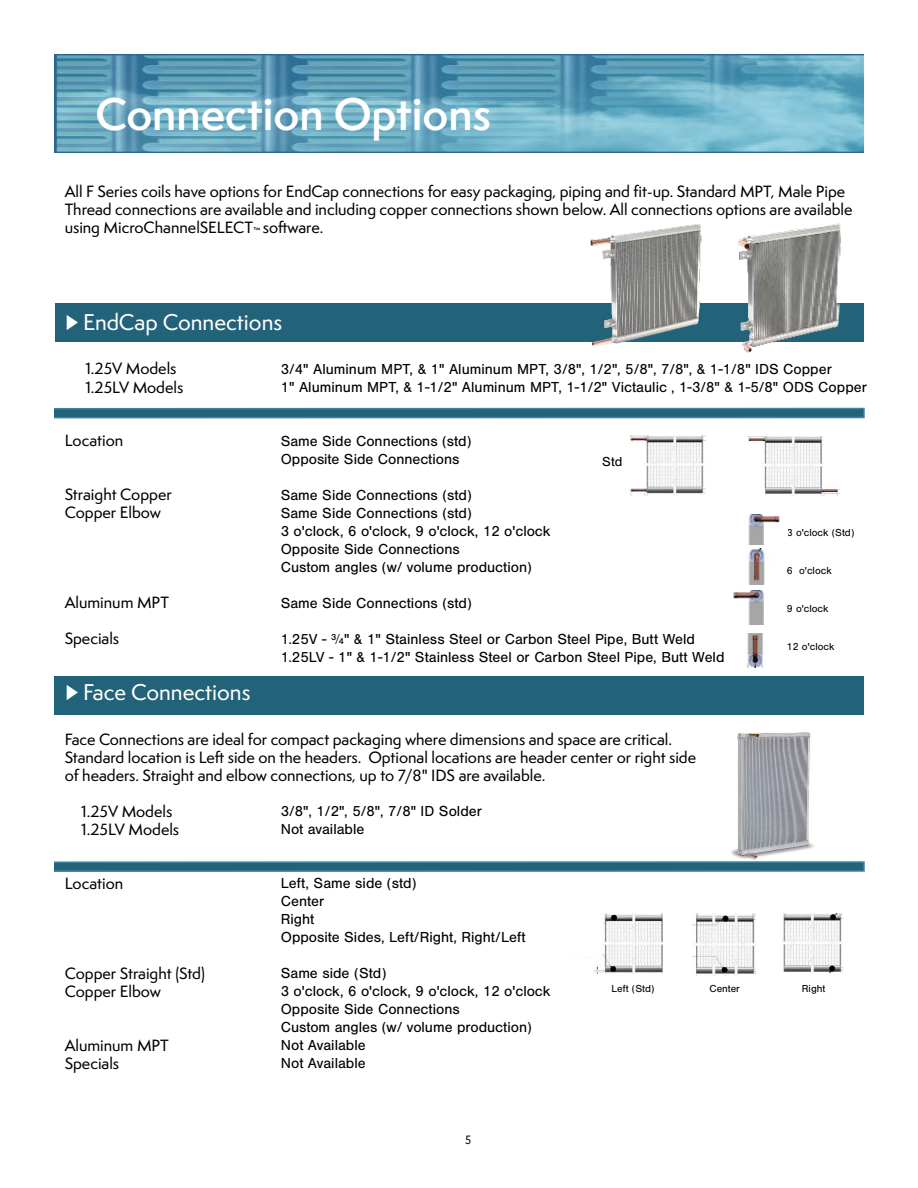
<style>
.page{position:relative;width:918px;height:1188px;background:#fff}
.page>*{position:absolute;margin:0;border:0;box-sizing:border-box;transform-origin:0 0}
.t1{font:600 42px "Semplicita Pro";color:#fff}
.t2{font:500 21px "Semplicita Pro";color:#fff}
.t3{font:15px/18px "Nimbus San";color:#000}
.t4{font:500 15px/18px "Semplicita Pro";letter-spacing:-.005em;color:#000}
.t5{font:13.5px "Nimbus San";color:#000}
.t6{font:12px "P22 Underground";color:#000}
.t7{font:10.5px "Nimbus San";color:#000}
.s1{font-size:7.5px}
</style>
<div class="page">
<div style="left:56px;top:303px;width:808px;height:39px;background:#23637a"></div>
<img style="left:749px;top:437px;width:90px;height:59px">
<img style="left:731px;top:732px;width:83px;height:128px">
<img style="left:738px;top:224px;width:102px;height:129px">
<img style="left:590px;top:224px;width:111px;height:122px">
<img style="left:629px;top:436px;width:77px;height:60px">
<img style="left:748px;top:514px;width:32px;height:30px">
<img style="left:748px;top:548px;width:17px;height:36px">
<img style="left:733px;top:591px;width:31px;height:33px">
<img style="left:747px;top:633px;width:16px;height:34px">
<svg style="left:749px;top:460px;width:5px;height:20px"></svg>
<div style="left:54px;top:862px;width:810px;height:9px;background:#23637a"></div>
<div style="left:53px;top:861px;width:812px;height:11px;border:2px solid #3c88a3"></div>
<img style="left:594px;top:913px;width:68px;height:61px">
<svg style="left:611px;top:915px;width:6px;height:6px"></svg>
<svg style="left:610px;top:966px;width:6px;height:6px"></svg>
<img style="left:693px;top:913px;width:63px;height:62px">
<svg style="left:723px;top:916px;width:5px;height:6px"></svg>
<svg style="left:722px;top:967px;width:6px;height:6px"></svg>
<img style="left:783px;top:913px;width:60px;height:60px">
<svg style="left:830px;top:914px;width:6px;height:6px"></svg>
<svg style="left:829px;top:966px;width:6px;height:5px"></svg>
<div style="left:54px;top:676px;width:810px;height:38px;background:#23637a"></div>
<img style="left:54px;top:54px;width:810px;height:99px">
<div style="left:54px;top:409px;width:810px;height:9px;background:#23637a"></div>
<div style="left:53px;top:408px;width:812px;height:10px;border:2px solid #3c88a3"></div>
<div style="left:559px;top:921px;width:44px;height:5px;background:#fff"></div>
<div style="left:558px;top:952px;width:44px;height:5px;background:#fff"></div>
<svg style="left:822px;top:436px;width:17px;height:44px"></svg>
<div style="left:721px;top:489px;width:44px;height:5px;background:#fff"></div>
<h1 class="t1" style="left:96px;top:83px;width:397px">Connection Options</h1>
<p class="t4" style="left:65px;top:182px;width:789px">All F Series coils have options for EndCap connections for easy packaging, piping and fit-up. Standard MPT, Male Pipe<br>Thread connections are available and including copper connections shown below. All connections options are available using MicroChannelSELECT<span class="s1">™</span> software.</p>
<h2 class="t2" style="left:65px;top:307px;width:219px">► EndCap Connections</h2>
<p class="t4" style="left:85px;top:360px;width:100px">1.25V Models<br>1.25LV Models</p>
<p class="t3" style="left:281px;top:360px;width:588px">3/4" Aluminum MPT, &amp; 1" Aluminum MPT, 3/8", 1/2", 5/8", 7/8", &amp; 1-1/8" IDS Copper<br>1" Aluminum MPT, &amp; 1-1/2" Aluminum MPT, 1-1/2" Victaulic , 1-3/8" &amp; 1-5/8" ODS Copper</p>
<p class="t4" style="left:65px;top:431px;width:60px">Location</p>
<p class="t3" style="left:281px;top:432px;width:192px">Same Side Connections (std)<br>Opposite Side Connections</p>
<p class="t4" style="left:65px;top:485px;width:109px">Straight Copper<br>Copper Elbow</p>
<p class="t3" style="left:281px;top:486px;width:271px">Same Side Connections (std)<br>Same Side Connections (std)<br>3 o'clock, 6 o'clock, 9 o'clock, 12 o'clock<br>Opposite Side Connections<br>Custom angles (w/ volume production)</p>
<p class="t4" style="left:65px;top:593px;width:106px">Aluminum MPT</p>
<p class="t3" style="left:281px;top:594px;width:193px">Same Side Connections (std)</p>
<p class="t4" style="left:65px;top:629px;width:56px">Specials</p>
<p class="t3" style="left:281px;top:630px;width:445px">1.25V - ¾" &amp; 1" Stainless Steel or Carbon Steel Pipe, Butt Weld<br>1.25LV - 1" &amp; 1-1/2" Stainless Steel or Carbon Steel Pipe, Butt Weld</p>
<p class="t5" style="left:602px;top:454px;width:22px">Std</p>
<h2 class="t2" style="left:65px;top:677px;width:187px">► Face Connections</h2>
<p class="t4" style="left:65px;top:730px;width:633px">Face Connections are ideal for compact packaging where dimensions and space are critical.<br>Standard location is Left side on the headers. Optional locations are header center or right side of headers. Straight and elbow connections, up to 7/8" IDS are available.</p>
<p class="t4" style="left:81px;top:802px;width:100px">1.25V Models<br>1.25LV Models</p>
<p class="t3" style="left:281px;top:803px;width:203px">3/8", 1/2", 5/8", 7/8" ID Solder<br>Not available</p>
<p class="t7" style="left:787px;top:527px;width:69px">3 o'clock (Std)</p>
<p class="t7" style="left:787px;top:565px;width:46px">6 o'clock</p>
<p class="t7" style="left:787px;top:602px;width:43px">9 o'clock</p>
<p class="t7" style="left:787px;top:640px;width:49px">12 o'clock</p>
<p class="t4" style="left:65px;top:874px;width:60px">Location</p>
<p class="t3" style="left:281px;top:875px;width:246px">Left, Same side (std)<br>Center<br>Right<br>Opposite Sides, Left/Right, Right/Left</p>
<p class="t4" style="left:65px;top:964px;width:142px">Copper Straight (Std)<br>Copper Elbow</p>
<p class="t3" style="left:281px;top:965px;width:271px">Same side (Std)<br>3 o'clock, 6 o'clock, 9 o'clock, 12 o'clock<br>Opposite Side Connections<br>Custom angles (w/ volume production)</p>
<p class="t4" style="left:65px;top:1036px;width:106px">Aluminum MPT<br>Specials</p>
<p class="t3" style="left:281px;top:1037px;width:86px">Not Available<br>Not Available</p>
<p class="t6" style="left:465px;top:1133px;width:7px">5</p>
<p class="t7" style="left:612px;top:983px;width:44px">Left (Std)</p>
<p class="t7" style="left:709px;top:983px;width:32px">Center</p>
<p class="t7" style="left:802px;top:983px;width:25px">Right</p>
</div>
